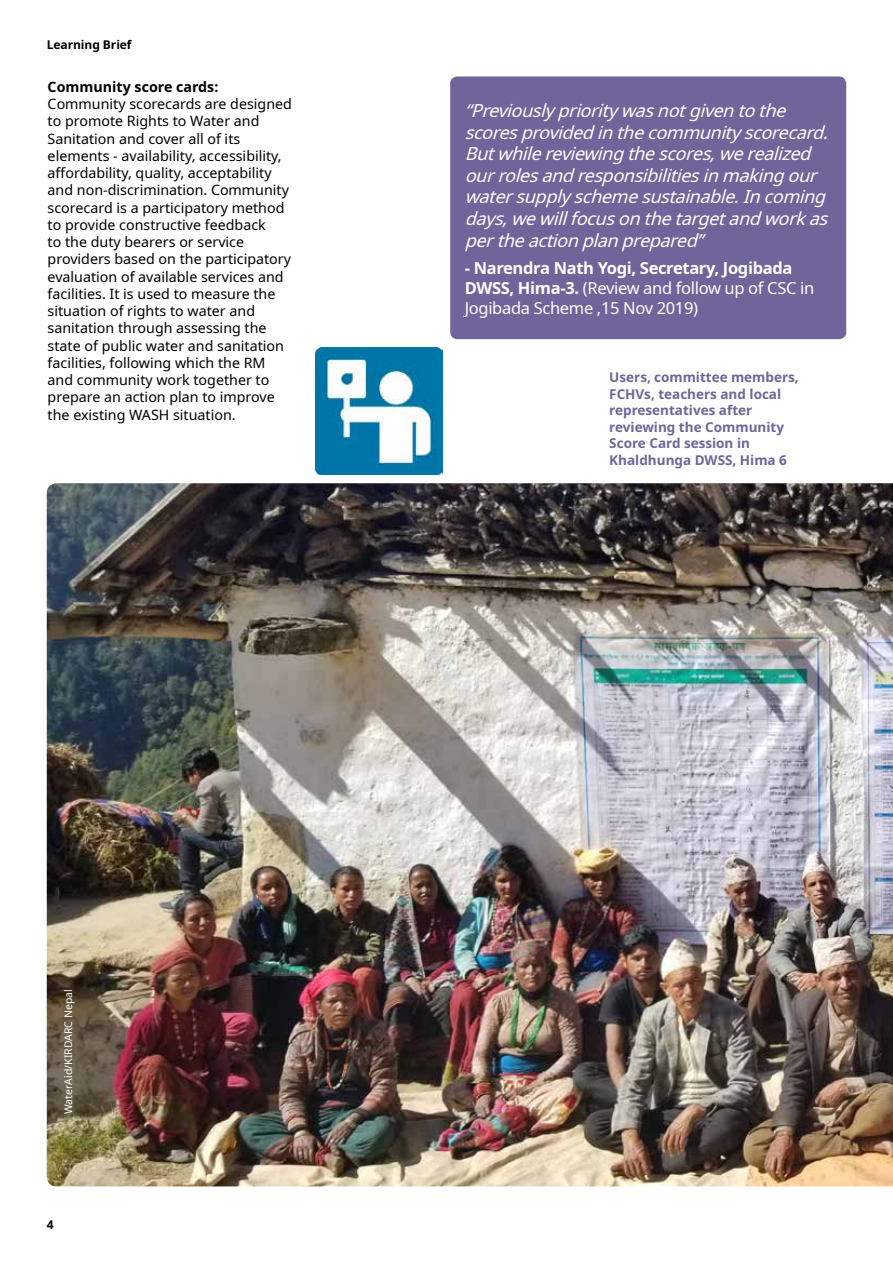
<style>
.page{position:relative;width:893px;height:1263px;background:#fff}
.page>*{position:absolute;margin:0;border:0;box-sizing:border-box;transform-origin:0 0}
.t1{font:italic 18px/21.6px "Noto Sans";color:#fff}
.t2{font:16.5px/19.8px "Noto Sans";letter-spacing:-.02em;color:#fff}
.t3{font:14.25px/17.2px "Noto Sans";color:#000}
.t4{font:700 14.25px "Noto Sans";color:#000}
.t5{font:700 13.5px/16.5px "Noto Sans";color:#70659a}
.t6{font:700 12px "Noto Sans";letter-spacing:-.005em;color:#000}
.t7{font:10.5px "Noto Sans";color:#fff}
.s1{font-weight:700}
</style>
<div class="page">
<img style="left:47px;top:483px;width:846px;height:703px">
<img style="left:316px;top:348px;width:127px;height:127px">
<div style="left:450px;top:76px;width:396px;height:263px;background:#70659a;border-radius:7px"></div>
<p class="t6" style="left:47px;top:36px;width:86px">Learning Brief</p>
<p class="t4" style="left:48px;top:77px;width:172px">Community score cards:</p>
<p class="t3" style="left:48px;top:96px;width:246px">Community scorecards are designed to promote Rights to Water and Sanitation and cover all of its elements - availability, accessibility, affordability, quality, acceptability and non-discrimination. Community scorecard is a participatory method to provide constructive feedback<br>to the duty bearers or service providers based on the participatory evaluation of available services and facilities. It is used to measure the situation of rights to water and sanitation through assessing the state of public water and sanitation facilities, following which the RM and community work together to prepare an action plan to improve the existing WASH situation.</p>
<p class="t1" style="left:465px;top:100px;width:371px">“Previouslyprioritywasnotgiventothe scoresprovidedinthecommunityscorecard.<br>Butwhilereviewingthescores,werealized ourrolesandresponsibilitiesinmakingour watersupplyschemesustainable.Incoming days,wewillfocusonthetargetandworkas pertheactionplanprepared”</p>
<p class="t2" style="left:465px;top:258px;width:351px"><span class="s1">- Narendra Nath Yogi, Secretary, Jogibada<br>DWSS, Hima-3.</span> (Review and follow up of CSC in<br>Jogibada Scheme ,15 Nov 2019)</p>
<p class="t5" style="left:609px;top:369px;width:191px">Users, committee members,<br>FCHVs, teachers and local representatives after reviewing the Community<br>Score Card session in<br>Khaldhunga DWSS, Hima 6</p>
<p class="t7" style="left:61px;top:1114px;width:126px;rotate:-90deg">WaterAid/KIRDARC Nepal</p>
<p class="t6" style="left:47px;top:1216px;width:8px">4</p>
</div>
